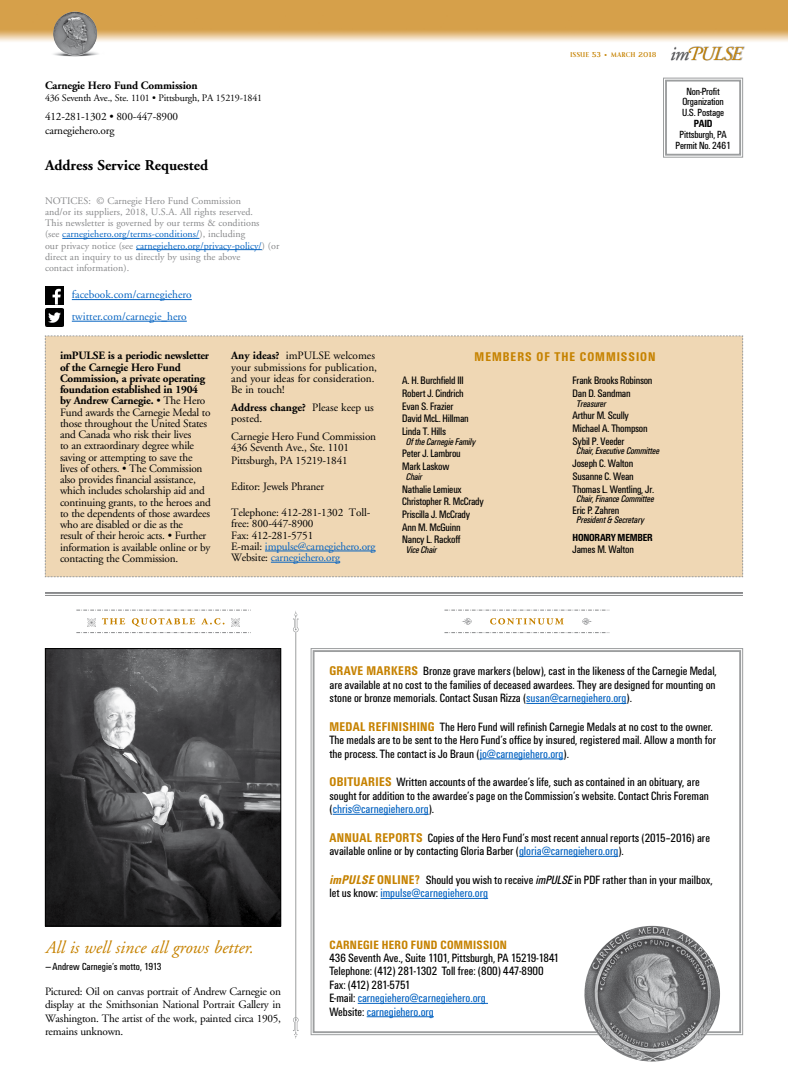
<style>
.page{position:relative;width:788px;height:1080px;background:#fff}
.page>*{position:absolute;margin:0;border:0;box-sizing:border-box;transform-origin:0 0}
.t1{font:italic 19.25px "Adobe Garamond";letter-spacing:-.04em;color:#c68200}
.t2{font:italic 17.75px "Adobe Garamond";color:#c68200}
.t3{font:700 15px "Adobe Garamond";color:#000}
.t4{font:700 13.12px "Unitus Condensed";letter-spacing:.075em;color:#c68200}
.t5{font:12.5px/13.4px "Unitus Condensed";letter-spacing:-.005em;color:#000}
.t6{font:700 12.5px "Unitus Condensed";letter-spacing:.025em;color:#c68200}
.t7{font:11.38px/21.6px "Adobe Garamond";color:#0563c1}
.t8{font:11.25px/11.2px "Adobe Garamond";letter-spacing:-.02em;color:#000}
.t9{font:11.25px/12.8px "Unitus Condensed";letter-spacing:-.02em;color:#000}
.t10{font:11.25px/11.2px "Adobe Garamond";color:#000}
.t11{font:700 11.25px "Adobe Garamond";letter-spacing:-.015em;color:#000}
.t12{font:10.75px/10.9px "Unitus Condensed";letter-spacing:-.02em;color:#000;text-align:center}
.t13{font:700 10.75px "Unitus Condensed";color:#000}
.t14{font:10.62px "Unitus Condensed";color:#000}
.t15{font:700 10.62px "Unitus Condensed";letter-spacing:-.02em;color:#000}
.t16{font:10px/11.2px "Adobe Garamond";letter-spacing:.005em;color:#87888a}
.t17{font:italic 10px "Unitus Condensed";letter-spacing:-.02em;color:#000}
.t18{font:10px "Adobe Garamond";letter-spacing:-.02em;color:#000}
.t19{font:700 8.75px "Indispose Small Caps";color:#c68200}
.s1{color:#0563c1}
.s2{font-weight:700}
.s3{font-weight:300;font-size:15px}
.s4{font-weight:500;font-size:11.25px}
.s5{color:#58585a}
.s6{font-family:"Adobe Garamond Alt"}
.s7{font-style:italic}
.s8{font-weight:700;font-size:13.12px;color:#c68200}
.s9{font-weight:700;font-style:italic;font-size:13.12px;color:#c68200}
</style>
<div class="page">
<hr style="left:45px;top:592px;width:697px;height:2px;background:#87888a">
<hr style="left:45px;top:595px;width:697px;height:1px;background:#87888a">
<svg style="left:76px;top:610px;width:173px;height:1px"></svg>
<svg style="left:76px;top:618px;width:173px;height:15px"></svg>
<svg style="left:310px;top:648px;width:433px;height:387px"></svg>
<div style="left:312px;top:650px;width:429px;height:383px;border:2px solid #9c9e9f"></div>
<svg style="left:490px;top:618px;width:73px;height:7px"></svg>
<svg style="left:462px;top:618px;width:10px;height:7px"></svg>
<svg style="left:582px;top:618px;width:10px;height:7px"></svg>
<svg style="left:444px;top:610px;width:165px;height:1px"></svg>
<svg style="left:444px;top:632px;width:165px;height:1px"></svg>
<hr style="left:295px;top:632px;width:1px;height:388px;background:#9c9e9f">
<svg style="left:293px;top:1017px;width:5px;height:22px"></svg>
<svg style="left:293px;top:611px;width:5px;height:21px"></svg>
<hr style="left:526px;top:703px;width:100px;height:1px;background:#0563c1">
<hr style="left:479px;top:758px;width:84px;height:1px;background:#0563c1">
<hr style="left:332px;top:814px;width:96px;height:1px;background:#0563c1">
<hr style="left:519px;top:856px;width:99px;height:1px;background:#0563c1">
<hr style="left:380px;top:898px;width:108px;height:1px;background:#0563c1">
<hr style="left:358px;top:1003px;width:130px;height:1px;background:#0563c1">
<hr style="left:366px;top:1016px;width:68px;height:1px;background:#0563c1">
<img style="left:0;top:0;width:788px;height:42px">
<img style="left:671px;top:46px;width:74px;height:15px">
<img style="left:49px;top:12px;width:58px;height:45px">
<svg style="left:663px;top:77px;width:80px;height:81px"></svg>
<div style="left:665px;top:80px;width:76px;height:76px;border:2px solid #9c9e9f"></div>
<img style="left:53px;top:12px;width:44px;height:43px;border-radius:22px">
<img style="left:584px;top:926px;width:136px;height:136px;border-radius:68px">
<hr style="left:62px;top:238px;width:137px;height:1px;background:#0563c1">
<hr style="left:136px;top:249px;width:126px;height:1px;background:#0563c1">
<div style="left:45px;top:286px;width:19px;height:19px;background:#000"></div>
<svg style="left:53px;top:289px;width:8px;height:16px"></svg>
<hr style="left:72px;top:299px;width:120px;height:1px;background:#0563c1">
<hr style="left:72px;top:321px;width:115px;height:1px;background:#0563c1">
<div style="left:45px;top:335px;width:698px;height:242px;background:#efd7b4"></div>
<hr style="left:265px;top:551px;width:110px;height:1px;background:#0563c1">
<hr style="left:271px;top:562px;width:69px;height:1px;background:#0563c1">
<img style="left:45px;top:308px;width:19px;height:19px">
<img style="left:47px;top:650px;width:232px;height:274px">
<div style="left:45px;top:648px;width:236px;height:278px;border:1px solid #000"></div>
<p class="t11" style="left:45px;top:79px;width:154px">Carnegie Hero Fund Commission</p>
<p class="t18" style="left:45px;top:92px;width:219px">436 Seventh Ave., Ste. 1101 • Pittsburgh, PA 15219-1841</p>
<p class="t8" style="left:45px;top:110px;width:135px;line-height:13.8px">412-281-1302 • 800-447-8900 carnegiehero.org</p>
<p class="t3" style="left:45px;top:157px;width:165px">Address Service Requested</p>
<p class="t16" style="left:45px;top:195px;width:236px">NOTICES: © Carnegie Hero Fund Commission<br>and/or its suppliers, 2018, U.S.A. All rights reserved.<br>This newsletter is governed by our terms &amp; conditions<br>(see <span class="s1">carnegiehero.org/terms-conditions/</span>), including<br>our privacy notice (see <span class="s1">carnegiehero.org/privacy-policy/</span>) (or direct an inquiry to us directly by using the above<br>contact information).</p>
<p class="t7" style="left:72px;top:284px;width:121px">facebook.com/carnegiehero twitter.com/carnegie_hero</p>
<p class="t8" style="left:60px;top:351px;width:152px"><span class="s2">imPULSE is a periodic newsletter of the Carnegie Hero Fund<br>Commission, a private operating foundation established in 1904 by Andrew Carnegie.</span> • The Hero<br>Fund awards the Carnegie Medal to those throughout the United States and Canada who risk their lives<br>to an extraordinary degree while saving or attempting to save the lives of others. • The Commission also provides financial assistance, which includes scholarship aid and continuing grants, to the heroes and to the dependents of those awardees who are disabled or die as the<br>result of their heroic acts. • Further information is available online or by contacting the Commission.</p>
<p class="t10" style="left:231px;top:351px;width:147px"><span class="s2">Any ideas?</span> imPULSE welcomes your submissions for publication, and your ideas for consideration.<br>Be in touch!</p>
<p class="t8" style="left:231px;top:402px;width:144px"><span class="s2">Address change?</span> Please keep us posted.</p>
<p class="t8" style="left:231px;top:431px;width:146px">Carnegie Hero Fund Commission<br>436 Seventh Ave., Ste. 1101</p>
<p class="t8" style="left:231px;top:455px;width:118px">Pittsburgh, PA 15219-1841</p>
<p class="t8" style="left:231px;top:481px;width:95px">Editor: Jewels Phraner</p>
<p class="t8" style="left:231px;top:507px;width:146px">Telephone: 412-281-1302 Toll&shy;free: 800-447-8900<br>Fax: 412-281-5751<br>E-mail: <span class="s1">impulse@carnegiehero.org<br></span>Website: <span class="s1">carnegiehero.org</span></p>
<p class="t19" style="left:570px;top:51px;width:88px">ISSUE <span class="s3">53</span> <span class="s4">•</span> MARCH <span class="s3">2018</span></p>
<h1 class="t1" style="left:669px;top:43px;width:73px"><span class="s5">im</span><span class="s6">P</span>ULSE</h1>
<p class="t12" style="left:682px;top:86px;width:44px">Non-Profit<br>Organization<br>U.S. Postage</p>
<p class="t13" style="left:693px;top:118px;width:20px">PAID</p>
<p class="t12" style="left:675px;top:129px;width:57px">Pittsburgh, PA<br>Permit No. 2461</p>
<p class="t4" style="left:474px;top:349px;width:182px">MEMBERS OF THE COMMISSION</p>
<p class="t9" style="left:402px;top:374px;width:68px">A. H. Burchfield III<br>Robert J. Cindrich<br>Evan S. Frazier<br>David McL. Hillman<br>Linda T. Hills</p>
<p class="t17" style="left:406px;top:436px;width:71px">Of the Carnegie Family</p>
<p class="t9" style="left:402px;top:448px;width:60px">Peter J. Lambrou<br>Mark Laskow</p>
<p class="t17" style="left:406px;top:471px;width:17px">Chair</p>
<p class="t9" style="left:402px;top:483px;width:83px">Nathalie Lemieux<br>Christopher R. McCrady<br>Priscilla J. McCrady<br>Ann M. McGuinn<br>Nancy L. Rackoff</p>
<p class="t17" style="left:406px;top:544px;width:32px">Vice Chair</p>
<p class="t9" style="left:572px;top:374px;width:81px">Frank Brooks Robinson<br>Dan D. Sandman</p>
<p class="t17" style="left:576px;top:398px;width:31px">Treasurer</p>
<p class="t9" style="left:572px;top:409px;width:77px">Arthur M. Scully<br>Michael A. Thompson<br>Sybil P. Veeder</p>
<p class="t17" style="left:576px;top:446px;width:84px">Chair, Executive Committee</p>
<p class="t9" style="left:572px;top:457px;width:83px">Joseph C. Walton<br>Susanne C. Wean<br>Thomas L. Wentling, Jr.</p>
<p class="t17" style="left:576px;top:493px;width:79px">Chair, Finance Committee</p>
<p class="t9" style="left:572px;top:504px;width:48px">Eric P. Zahren</p>
<p class="t17" style="left:576px;top:514px;width:69px">President &amp; Secretary</p>
<p class="t15" style="left:572px;top:531px;width:82px">HONORARY MEMBER</p>
<p class="t9" style="left:572px;top:543px;width:63px">James M. Walton</p>
<h2 class="t2" style="left:45px;top:938px;width:210px">All is well since all grows better.</h2>
<p class="t14" style="left:45px;top:961px;width:118px"><span class="s7">—</span> Andrew Carnegie’s motto, 1913</p>
<p class="t8" style="left:45px;top:985px;width:237px;line-height:13.5px;text-align:justify">Pictured: Oil on canvas portrait of Andrew Carnegie on display at the Smithsonian National Portrait Gallery in Washington. The artist of the work, painted circa 1905, remains unknown.</p>
<p class="t5" style="left:329px;top:665px;width:389px;text-align:justify"><span class="s8">GRAVE MARKERS</span> Bronze grave markers (below), cast in the likeness of the Carnegie Medal, are available at no cost to the families of deceased awardees. They are designed for mounting on stone or bronze memorials. Contact Susan Rizza (<span class="s1">susan@carnegiehero.org</span>).</p>
<p class="t5" style="left:329px;top:720px;width:388px"><span class="s8">MEDAL REFINISHING</span> The Hero Fund will refinish Carnegie Medals at no cost to the owner.<br>The medals are to be sent to the Hero Fund’s office by insured, registered mail. Allow a month for the process. The contact is Jo Braun (<span class="s1">jo@carnegiehero.org</span>).</p>
<p class="t5" style="left:329px;top:776px;width:381px"><span class="s8">OBITUARIES</span> Written accounts of the awardee’s life, such as contained in an obituary, are sought for addition to the awardee’s page on the Commission’s website. Contact Chris Foreman (<span class="s1">chris@carnegiehero.org</span>).</p>
<p class="t5" style="left:329px;top:831px;width:382px"><span class="s8">ANNUAL REPORTS</span> Copies of the Hero Fund’s most recent annual reports (2015–2016) are available online or by contacting Gloria Barber (<span class="s1">gloria@carnegiehero.org</span>).</p>
<p class="t5" style="left:329px;top:873px;width:384px"><span class="s9">imPULSE</span> <span class="s8">ONLINE?</span> Should you wish to receive <span class="s7">imPULSE</span> in PDF rather than in your mailbox, let us know: <span class="s1">impulse@carnegiehero.org</span></p>
<p class="t6" style="left:329px;top:937px;width:179px">CARNEGIE HERO FUND COMMISSION</p>
<p class="t5" style="left:329px;top:951px;width:231px">436 Seventh Ave., Suite 1101, Pittsburgh, PA 15219-1841<br>Telephone: (412) 281-1302 Toll free: (800) 447-8900<br>Fax: (412) 281-5751<br>E-mail: <span class="s1">carnegiehero@carnegiehero.org<br></span>Website: <span class="s1">carnegiehero.org</span></p>
</div>
